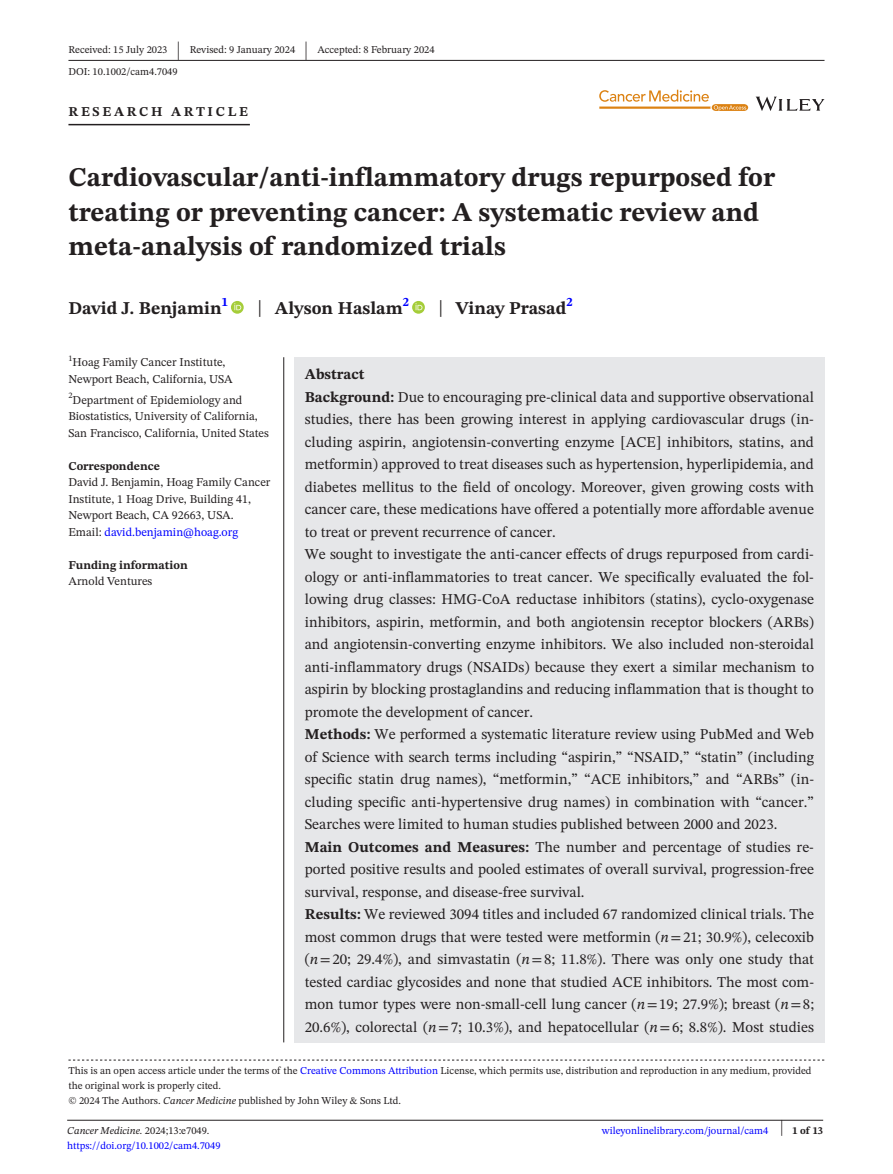
<style>
.page{position:relative;width:893px;height:1174px;background:#fff}
.page>*{position:absolute;margin:0;border:0;box-sizing:border-box;transform-origin:0 0}
.t1{font:700 27px/34.5px "STIX Two Text";color:#231f20}
.t2{font:25.65px "STIX Two Text";color:#231f20;scale:.49 1}
.t3{font:700 18px "STIX Two Text";color:#231f20}
.t4{font:15px/22.5px "STIX Two Text";color:#231f20}
.t5{font:700 13.5px "STIX Two Text";letter-spacing:.2em;color:#231f20}
.t6{font:12px/16.5px "STIX Two Text";color:#231f20}
.t7{font:700 12px "STIX Two Text";color:#231f20}
.t8{font:10.5px/15px "STIX Two Text";color:#231f20}
.t9{font:10.5px "STIX Two Text";color:#00f}
.t10{font:italic 10.5px "STIX Two Text";color:#231f20}
.t11{font:700 10.5px "STIX Two Text";color:#231f20}
.s1{font-weight:400;font-size:23.4px}
.s2{color:#00f}
.s3{font-weight:700}
.s4{font-style:italic}
.s5{font-family:"STIX"}
.s6{font-style:normal}
.s7{font-weight:400;font-size:22.2px}
</style>
<div class="page">
<hr style="left:67px;top:1119px;width:756px;height:1px;background:#231f20">
<svg style="left:756px;top:97px;width:68px;height:14px"></svg>
<svg style="left:599px;top:90px;width:149px;height:21px"></svg>
<hr style="left:68px;top:60px;width:756px;height:1px;background:#231f20">
<hr style="left:68px;top:124px;width:182px;height:1px;background:#231f20">
<svg style="left:231px;top:301px;width:13px;height:13px"></svg>
<svg style="left:234px;top:303px;width:7px;height:7px"></svg>
<svg style="left:412px;top:301px;width:13px;height:13px"></svg>
<svg style="left:415px;top:303px;width:7px;height:7px"></svg>
<svg style="left:68px;top:1059px;width:756px;height:1px"></svg>
<div style="left:294px;top:357px;width:530px;height:685px;background:#e6e7e9"></div>
<hr style="left:283px;top:357px;width:1px;height:685px;background:#231f20">
<p class="t8" style="left:68px;top:42px;width:101px">Received: 15 July 2023</p>
<h2 class="t2" style="left:177px;top:32px;width:8px">|</h2>
<p class="t8" style="left:190px;top:42px;width:107px">Revised: 9 January 2024</p>
<h2 class="t2" style="left:305px;top:32px;width:8px">|</h2>
<p class="t8" style="left:317px;top:42px;width:119px">Accepted: 8 February 2024</p>
<p class="t8" style="left:68px;top:64px;width:111px">DOI: 10.1002/cam4.7049</p>
<p class="t5" style="left:68px;top:101px;width:181px">RESEARCH ARTICLE</p>
<h1 class="t1" style="left:68px;top:161px;width:708px">Cardiovascular/anti-inflammatory drugs repurposed for treating or preventing cancer: A systematic review and meta-analysis of randomized trials</h1>
<p class="t3" style="left:68px;top:295px;width:161px">David J. Benjamin<sup>1</sup></p>
<p class="t3" style="left:257px;top:295px;width:153px"><span class="s1">|</span> Alyson Haslam<sup>2</sup></p>
<p class="t3" style="left:439px;top:295px;width:136px"><span class="s1">|</span> Vinay Prasad<sup>2</sup></p>
<p class="t6" style="left:68px;top:354px;width:166px"><sup>1</sup>Hoag Family Cancer Institute,<br>Newport Beach, California, USA</p>
<p class="t6" style="left:68px;top:391px;width:202px"><sup>2</sup>Department of Epidemiology and<br>Biostatistics, University of California,<br>San Francisco, California, United States</p>
<p class="t7" style="left:68px;top:457px;width:93px">Correspondence</p>
<p class="t6" style="left:68px;top:474px;width:203px">David J. Benjamin, Hoag Family Cancer Institute, 1 Hoag Drive, Building 41, Newport Beach, CA 92663, USA.<br>Email: <span class="s2">david.benjamin@hoag.org</span></p>
<p class="t7" style="left:68px;top:556px;width:121px">Funding information</p>
<p class="t6" style="left:68px;top:573px;width:85px">Arnold Ventures</p>
<p class="t4" style="left:305px;top:363px;width:511px"><span class="s3">Abstract<br>Background:</span> Due to encouraging pre-clinical data and supportive observational studies, there has been growing interest in applying cardiovascular drugs (in&shy;cluding aspirin, angiotensin-converting enzyme [ACE] inhibitors, statins, and metformin) approved to treat diseases such as hypertension, hyperlipidemia, and diabetes mellitus to the field of oncology. Moreover, given growing costs with cancer care, these medications have offered a potentially more affordable avenue to treat or prevent recurrence of cancer.<br>We sought to investigate the anti-cancer effects of drugs repurposed from cardi&shy;ology or anti-inflammatories to treat cancer. We specifically evaluated the fol&shy;lowing drug classes: HMG-CoA reductase inhibitors (statins), cyclo-oxygenase inhibitors, aspirin, metformin, and both angiotensin receptor blockers (ARBs) and angiotensin-converting enzyme inhibitors. We also included non-steroidal anti-inflammatory drugs (NSAIDs) because they exert a similar mechanism to aspirin by blocking prostaglandins and reducing inflammation that is thought to promote the development of cancer.<br><span class="s3">Methods:</span> We performed a systematic literature review using PubMed and Web of Science with search terms including “aspirin,” “NSAID,” “statin” (including specific statin drug names), “metformin,” “ACE inhibitors,” and “ARBs” (in&shy;cluding specific anti-hypertensive drug names) in combination with “cancer.” Searches were limited to human studies published between 2000 and 2023.<br><span class="s3">Main Outcomes and Measures:</span> The number and percentage of studies re&shy;ported positive results and pooled estimates of overall survival, progression-free survival, response, and disease-free survival.<br><span class="s3">Results:</span> We reviewed 3094 titles and included 67 randomized clinical trials. The most common drugs that were tested were metformin (<span class="s4">n</span><span class="s5">=</span>21; 30.9%), celecoxib (<span class="s4">n</span><span class="s5">=</span>20; 29.4%), and simvastatin (<span class="s4">n</span><span class="s5">=</span>8; 11.8%). There was only one study that tested cardiac glycosides and none that studied ACE inhibitors. The most com&shy;mon tumor types were non-small-cell lung cancer (<span class="s4">n</span><span class="s5">=</span>19; 27.9%); breast (<span class="s4">n</span><span class="s5">=</span>8; 20.6%), colorectal (<span class="s4">n</span><span class="s5">=</span>7; 10.3%), and hepatocellular (<span class="s4">n</span><span class="s5">=</span>6; 8.8%). Most studies</p>
<p class="t8" style="left:68px;top:1063px;width:745px">This is an open access article under the terms of the <span class="s2">Creative Commons Attribution</span> License, which permits use, distribution and reproduction in any medium, provided the original work is properly cited.<br>© 2024 The Authors. <span class="s4">Cancer Medicine</span> published by John Wiley &amp; Sons Ltd.</p>
<p class="t10" style="left:67px;top:1123px;width:144px">Cancer Medicine. <span class="s6">2024;13:e7049.</span></p>
<p class="t11" style="left:780px;top:1123px;width:45px"><span class="s7">|</span> 1 of 13</p>
<p class="t9" style="left:67px;top:1138px;width:155px">https://doi.org/10.1002/cam4.7049</p>
<p class="t9" style="left:602px;top:1123px;width:168px">wileyonlinelibrary.com/journal/cam4</p>
</div>
